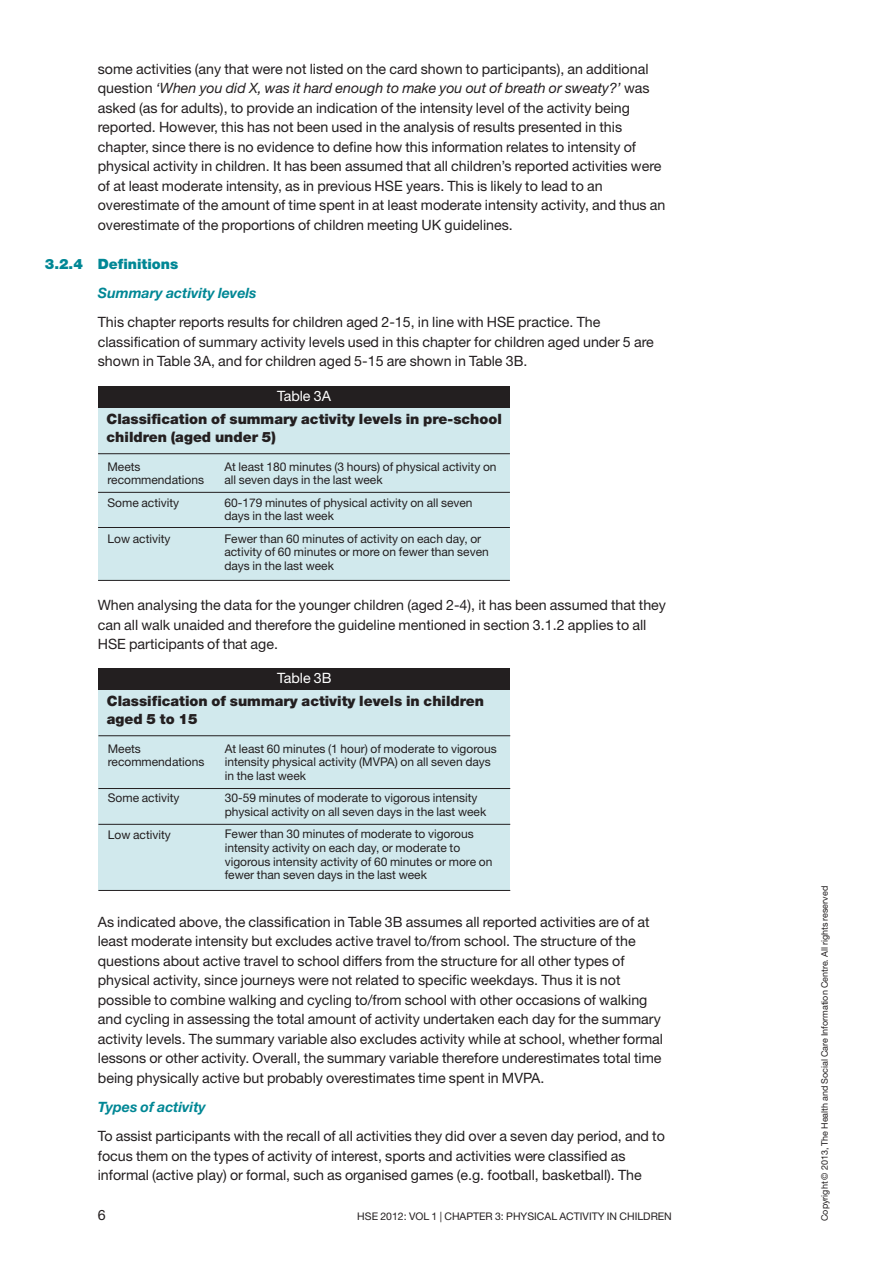
<style>
.page{position:relative;width:893px;height:1263px;background:#fff}
.page>*{position:absolute;margin:0;border:0;box-sizing:border-box;transform-origin:0 0}
.t1{font:14.25px/19.5px "Helvetica Neue";color:#231f20}
.t2{font:900 14.25px/18px "Helvetica Neue";color:#231f20}
.t3{font:italic 700 14.25px "Helvetica Neue";color:#008795}
.t4{font:900 14.25px "Helvetica Neue";color:#008795}
.t5{font:14.25px "Helvetica Neue";color:#fff}
.t6{font:12px/13.5px "Helvetica Neue";color:#231f20}
.t7{font:10.5px "Helvetica Neue";color:#231f20}
.t8{font:9px "Helvetica Neue";color:#231f20}
.s1{font-style:italic}
</style>
<div class="page">
<div style="left:98px;top:407px;width:412px;height:173px;background:#d1e9ed"></div>
<div style="left:98px;top:386px;width:412px;height:21px;background:#231f20"></div>
<hr style="left:98px;top:453px;width:412px;height:1px;background:#231f20">
<hr style="left:98px;top:492px;width:412px;height:1px;background:#231f20">
<hr style="left:98px;top:527px;width:412px;height:1px;background:#231f20">
<hr style="left:98px;top:580px;width:412px;height:1px;background:#231f20">
<div style="left:98px;top:689px;width:412px;height:201px;background:#d1e9ed"></div>
<div style="left:98px;top:668px;width:412px;height:21px;background:#231f20"></div>
<hr style="left:98px;top:735px;width:412px;height:1px;background:#231f20">
<hr style="left:98px;top:788px;width:412px;height:1px;background:#231f20">
<hr style="left:98px;top:824px;width:412px;height:1px;background:#231f20">
<hr style="left:98px;top:890px;width:412px;height:1px;background:#231f20">
<p class="t1" style="left:98px;top:61px;width:569px">some activities (any that were not listed on the card shown to participants), an additional question <span class="s1">‘When you did X, was it hard enough to make you out of breath or sweaty?’</span> was asked (as for adults), to provide an indication of the intensity level of the activity being reported. However, this has not been used in the analysis of results presented in this chapter, since there is no evidence to define how this information relates to intensity of physical activity in children. It has been assumed that all children’s reported activities were of at least moderate intensity, as in previous HSE years. This is likely to lead to an overestimate of the amount of time spent in at least moderate intensity activity, and thus an overestimate of the proportions of children meeting UK guidelines.</p>
<p class="t4" style="left:45px;top:259px;width:135px">3.2.4 Definitions</p>
<p class="t3" style="left:98px;top:288px;width:160px">Summary activity levels</p>
<p class="t1" style="left:98px;top:314px;width:557px">This chapter reports results for children aged 2-15, in line with HSE practice. The classification of summary activity levels used in this chapter for children aged under 5 are shown in Table 3A, and for children aged 5-15 are shown in Table 3B.</p>
<p class="t5" style="left:277px;top:391px;width:55px">Table 3A</p>
<p class="t2" style="left:107px;top:411px;width:397px">Classification of summary activity levels in pre-school children (aged under 5)</p>
<p class="t6" style="left:107px;top:461px;width:98px">Meets recommendations</p>
<p class="t6" style="left:107px;top:497px;width:73px">Some activity</p>
<p class="t6" style="left:107px;top:533px;width:65px">Low activity</p>
<p class="t6" style="left:224px;top:461px;width:274px">At least 180 minutes (3 hours) of physical activity on all seven days in the last week</p>
<p class="t6" style="left:224px;top:497px;width:250px">60-179 minutes of physical activity on all seven days in the last week</p>
<p class="t6" style="left:224px;top:533px;width:266px">Fewer than 60 minutes of activity on each day, or activity of 60 minutes or more on fewer than seven days in the last week</p>
<p class="t1" style="left:98px;top:597px;width:570px">When analysing the data for the younger children (aged 2-4), it has been assumed that they can all walk unaided and therefore the guideline mentioned in section 3.1.2 applies to all<br>HSE participants of that age.</p>
<p class="t5" style="left:277px;top:673px;width:56px">Table 3B</p>
<p class="t2" style="left:107px;top:693px;width:379px">Classification of summary activity levels in children aged 5 to 15</p>
<p class="t6" style="left:108px;top:743px;width:98px">Meets recommendations</p>
<p class="t6" style="left:108px;top:793px;width:73px">Some activity</p>
<p class="t6" style="left:108px;top:829px;width:65px">Low activity</p>
<p class="t6" style="left:225px;top:743px;width:274px">At least 60 minutes (1 hour) of moderate to vigorous intensity physical activity (MVPA) on all seven days in the last week</p>
<p class="t6" style="left:225px;top:793px;width:263px">30-59 minutes of moderate to vigorous intensity physical activity on all seven days in the last week</p>
<p class="t6" style="left:225px;top:829px;width:269px">Fewer than 30 minutes of moderate to vigorous intensity activity on each day, or moderate to vigorous intensity activity of 60 minutes or more on fewer than seven days in the last week</p>
<p class="t1" style="left:98px;top:913px;width:567px">As indicated above, the classification in Table 3B assumes all reported activities are of at least moderate intensity but excludes active travel to/from school. The structure of the questions about active travel to school differs from the structure for all other types of physical activity, since journeys were not related to specific weekdays. Thus it is not possible to combine walking and cycling to/from school with other occasions of walking and cycling in assessing the total amount of activity undertaken each day for the summary activity levels. The summary variable also excludes activity while at school, whether formal lessons or other activity. Overall, the summary variable therefore underestimates total time being physically active but probably overestimates time spent in MVPA.</p>
<p class="t3" style="left:98px;top:1102px;width:110px">Types of activity</p>
<p class="t1" style="left:98px;top:1128px;width:569px">To assist participants with the recall of all activities they did over a seven day period, and to focus them on the types of activity of interest, sports and activities were classified as informal (active play) or formal, such as organised games (e.g. football, basketball). The</p>
<p class="t1" style="left:98px;top:1206px;width:9px">6</p>
<p class="t7" style="left:357px;top:1212px;width:316px">HSE 2012: VOL 1 | CHAPTER 3: PHYSICAL ACTIVITY IN CHILDREN</p>
<p class="t8" style="left:821px;top:1221px;width:337px;rotate:-90deg">Copyright © 2013, The Health and Social Care Information Centre. All rights reserved</p>
</div>
